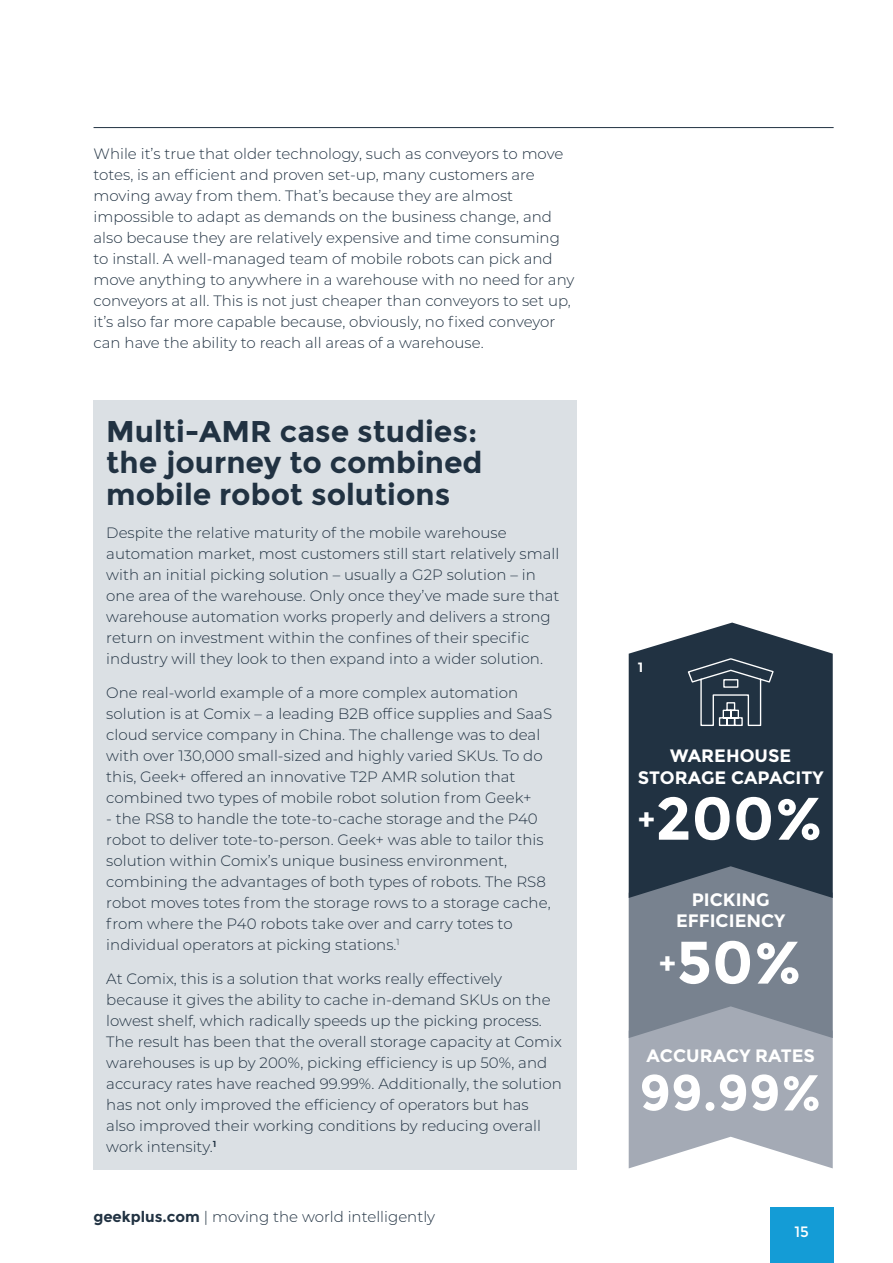
<style>
.page{position:relative;width:893px;height:1263px;background:#fff}
.page>*{position:absolute;margin:0;border:0;box-sizing:border-box;transform-origin:0 0}
.t1{font:700 59.85px "Montserrat";color:#fff}
.t2{font:700 50.4px "Montserrat";color:#fff}
.t3{font:700 30px/31.5px "Montserrat";color:#213242}
.t4{font:700 18px/21.6px "Montserrat";color:#fff;text-align:center}
.t5{font:300 15px/21px "Montserrat";color:#213242}
.t6{font:15px "Montserrat";color:#fff}
.t7{font:700 13.5px "Montserrat";color:#fff}
.s1{font-weight:700}
</style>
<div class="page">
<svg style="left:629px;top:898px;width:204px;height:270px;background:#959ca7"></svg>
<hr style="left:94px;top:127px;width:740px;height:1px;background:#213242">
<div style="left:94px;top:400px;width:483px;height:769px;background:#dbe0e4"></div>
<svg style="left:629px;top:622px;width:204px;height:276px;background:#354453"></svg>
<svg style="left:687px;top:657px;width:88px;height:70px;background:#3d4c5a"></svg>
<div style="left:770px;top:1208px;width:63px;height:55px;background:#149cd6"></div>
<p class="t5" style="left:94px;top:143px;width:482px">While it’s true that older technology, such as conveyors to move totes, is an efficient and proven set-up, many customers are moving away from them. That’s because they are almost impossible to adapt as demands on the business change, and also because they are relatively expensive and time consuming to install. A well-managed team of mobile robots can pick and move anything to anywhere in a warehouse with no need for any conveyors at all. This is not just cheaper than conveyors to set up, it’s also far more capable because, obviously, no fixed conveyor can have the ability to reach all areas of a warehouse.</p>
<h3 class="t3" style="left:106px;top:415px;width:378px">Multi-AMR case studies: the journey to combined mobile robot solutions</h3>
<p class="t5" style="left:106px;top:522px;width:455px">Despite the relative maturity of the mobile warehouse automation market, most customers still start relatively small with an initial picking solution – usually a G2P solution – in one area of the warehouse. Only once they’ve made sure that warehouse automation works properly and delivers a strong return on investment within the confines of their specific industry will they look to then expand into a wider solution.</p>
<p class="t5" style="left:106px;top:682px;width:447px">One real-world example of a more complex automation solution is at Comix – a leading B2B office supplies and SaaS cloud service company in China. The challenge was to deal with over 130,000 small-sized and highly varied SKUs. To do this, Geek+ offered an innovative T2P AMR solution that combined two types of mobile robot solution from Geek+</p>
<p class="t5" style="left:106px;top:808px;width:446px">- the RS8 to handle the tote-to-cache storage and the P40 robot to deliver tote-to-person. Geek+ was able to tailor this solution within Comix’s unique business environment, combining the advantages of both types of robots. The RS8 robot moves totes from the storage rows to a storage cache, from where the P40 robots take over and carry totes to individual operators at picking stations.<sup>1</sup></p>
<p class="t5" style="left:106px;top:967px;width:457px">At Comix, this is a solution that works really effectively because it gives the ability to cache in-demand SKUs on the lowest shelf, which radically speeds up the picking process.<br>The result has been that the overall storage capacity at Comix warehouses is up by 200%, picking efficiency is up 50%, and accuracy rates have reached 99.99%. Additionally, the solution has not only improved the efficiency of operators but has<br>also improved their working conditions by reducing overall work intensity.<sup>1</sup></p>
<p class="t5" style="left:93px;top:1206px;width:343px"><span class="s1">geekplus.com</span> | moving the world intelligently</p>
<p class="t7" style="left:638px;top:659px;width:7px">1</p>
<p class="t4" style="left:638px;top:745px;width:187px">WAREHOUSE<br>STORAGE CAPACITY</p>
<h1 class="t1" style="left:638px;top:783px;width:187px"><sup>+</sup>200%</h1>
<p class="t4" style="left:676px;top:889px;width:111px">PICKING<br>EFFICIENCY</p>
<h1 class="t1" style="left:659px;top:927px;width:145px"><sup>+</sup>50%</h1>
<p class="t4" style="left:646px;top:1045px;width:170px">ACCURACY RATES</p>
<h2 class="t2" style="left:639px;top:1063px;width:184px">99.99%</h2>
<p class="t6" style="left:794px;top:1223px;width:16px">15</p>
</div>
